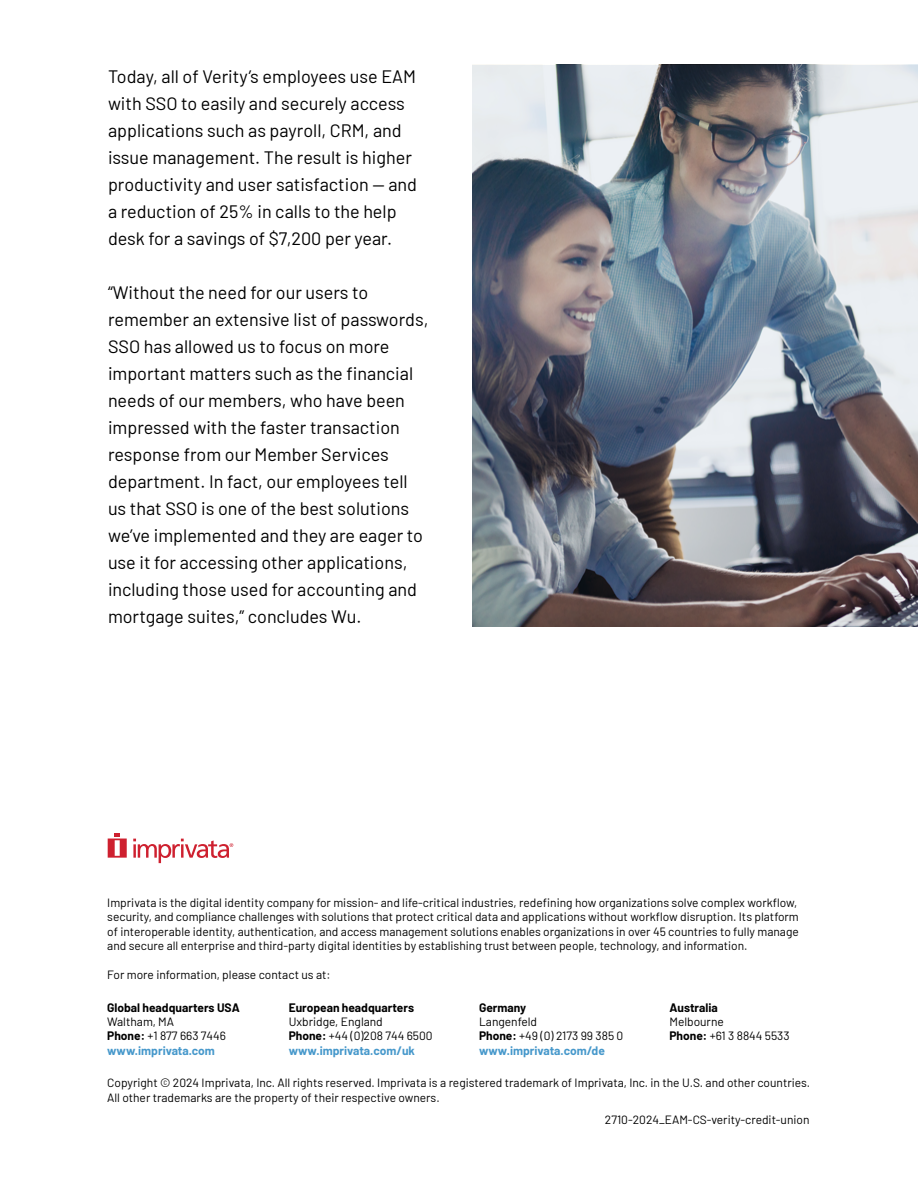
<style>
.page{position:relative;width:918px;height:1188px;background:#fff}
.page>*{position:absolute;margin:0;border:0;box-sizing:border-box;transform-origin:0 0}
.t1{font:18px/27px "Barlow";color:#000}
.t2{font:12px/14.4px "Barlow";color:#000101}
.t3{font:12px/14.4px "Barlow";color:#000}
.t4{font:700 12px "Barlow";color:#000}
.t5{font:700 12px "Barlow";color:#000101}
.s1{font-weight:700}
.s2{font-weight:700;color:#4698cb}
</style>
<div class="page">
<img style="left:472px;top:65px;width:446px;height:561px">
<svg style="left:108px;top:833px;width:19px;height:25px"></svg>
<svg style="left:133px;top:839px;width:100px;height:24px"></svg>
<p class="t1" style="left:108px;top:61px;width:311px">Today, all of Verity’s employees use EAM with SSO to easily and securely access applications such as payroll, CRM, and issue management. The result is higher productivity and user satisfaction — and a reduction of 25% in calls to the help desk for a savings of $7,200 per year.</p>
<p class="t1" style="left:108px;top:277px;width:322px">“Without the need for our users to remember an extensive list of passwords, SSO has allowed us to focus on more important matters such as the financial needs of our members, who have been impressed with the faster transaction response from our Member Services department. In fact, our employees tell us that SSO is one of the best solutions we’ve implemented and they are eager to use it for accessing other applications, including those used for accounting and mortgage suites,” concludes Wu.</p>
<p class="t2" style="left:107px;top:894px;width:693px">Imprivata is the digital identity company for mission- and life-critical industries, redefining how organizations solve complex workflow, security, and compliance challenges with solutions that protect critical data and applications without workflow disruption. Its platform of interoperable identity, authentication, and access management solutions enables organizations in over 45 countries to fully manage and secure all enterprise and third-party digital identities by establishing trust between people, technology, and information.</p>
<p class="t2" style="left:107px;top:966px;width:225px">For more information, please contact us at:</p>
<p class="t4" style="left:107px;top:998px;width:134px">Global headquarters USA</p>
<p class="t3" style="left:107px;top:1013px;width:120px">Waltham, MA<br><span class="s1">Phone:</span> +1 877 663 7446 <span class="s2">www.imprivata.com</span></p>
<p class="t4" style="left:289px;top:998px;width:127px">European headquarters</p>
<p class="t3" style="left:289px;top:1013px;width:145px">Uxbridge, England<br><span class="s1">Phone:</span> +44 (0)208 744 6500 <span class="s2">www.imprivata.com/uk</span></p>
<p class="t4" style="left:479px;top:998px;width:49px">Germany</p>
<p class="t3" style="left:479px;top:1013px;width:146px">Langenfeld<br><span class="s1">Phone:</span> +49 (0) 2173 99 385 0 <span class="s2">www.imprivata.com/de</span></p>
<p class="t5" style="left:669px;top:998px;width:50px">Australia</p>
<p class="t2" style="left:669px;top:1013px;width:122px">Melbourne<br><span class="s1">Phone:</span> +61 3 8844 5533</p>
<p class="t2" style="left:107px;top:1075px;width:705px">Copyright © 2024 Imprivata, Inc. All rights reserved. Imprivata is a registered trademark of Imprivata, Inc. in the U.S. and other countries.<br>All other trademarks are the property of their respective owners.</p>
<p class="t2" style="left:605px;top:1111px;width:206px">2710-2024_EAM-CS-verity-credit-union</p>
</div>
